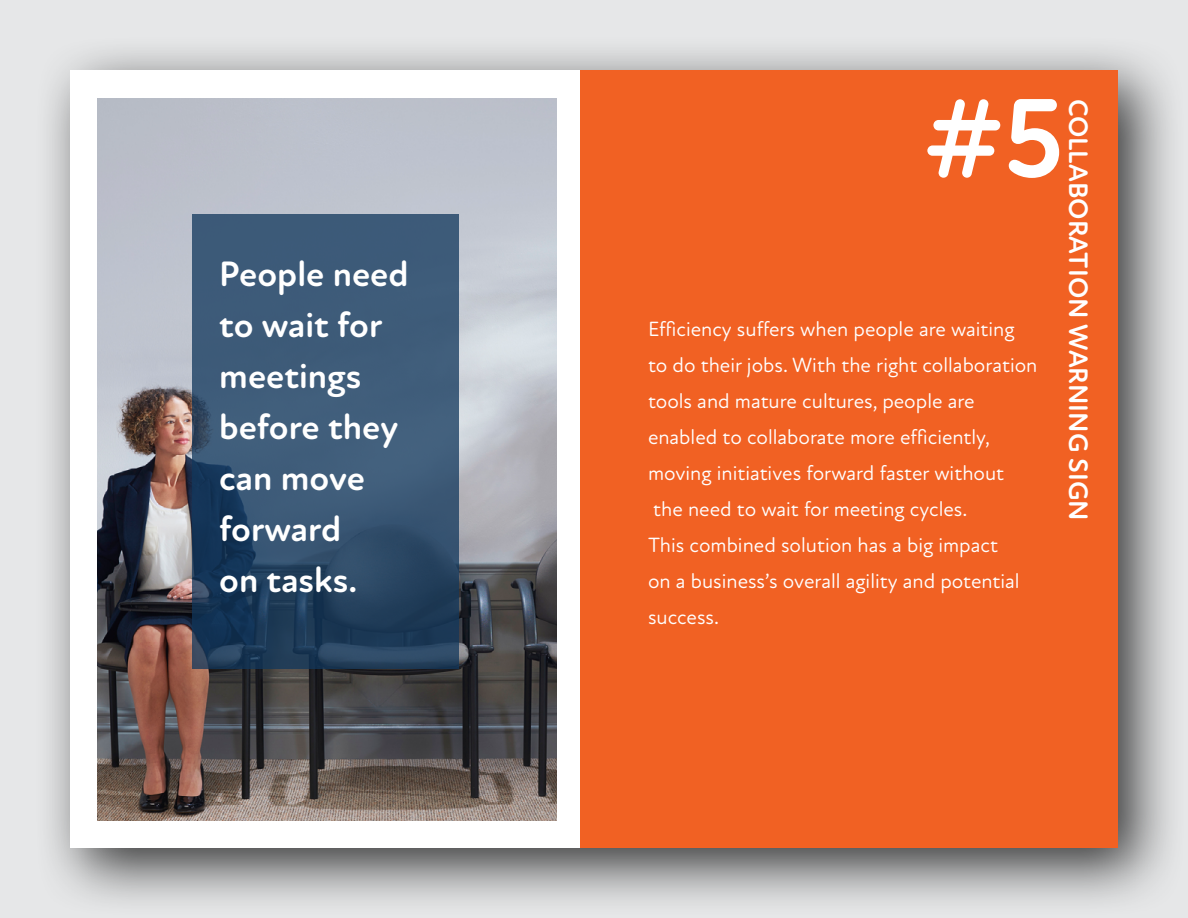
<style>
.page{position:relative;width:1188px;height:918px;background:#e6e7e8}
.page>*{position:absolute;margin:0;border:0;box-sizing:border-box;transform-origin:0 0}
.t1{font:700 114.3px "Atten Round New";color:#fff}
.t2{font:700 36px/51px "Atten Round New";color:#fff}
.t3{font:700 27.3px "Atten Round New";color:#fff}
.t4{font:21px/36px "Atten Round New";color:#fff}
</style>
<div class="page">
<div style="left:34px;top:35px;width:1154px;height:883px;background:#000;opacity:.77"></div>
<div style="left:70px;top:70px;width:1048px;height:778px;background:#fff"></div>
<div style="left:580px;top:70px;width:538px;height:778px;background:#f16123"></div>
<img style="left:97px;top:98px;width:459px;height:723px">
<svg style="left:193px;top:214px;width:266px;height:455px;background:#34516f"></svg>
<h2 class="t2" style="left:219px;top:249px;width:191px">People need to wait for meetings before they can move forward<br>on tasks.</h2>
<h1 class="t1" style="left:924px;top:70px;width:142px">#5</h1>
<p class="t4" style="left:648px;top:311px;width:391px">Efficiency suffers when people are waiting to do their jobs. With the right collaboration tools and mature cultures, people are enabled to collaborate more efficiently, moving initiatives forward faster without the need to wait for meeting cycles.<br>This combined solution has a big impact<br>on a business’s overall agility and potential success.</p>
<h3 class="t3" style="left:1095px;top:99px;width:423px;rotate:90deg">COLLABORATION WARNING SIGN</h3>
</div>
